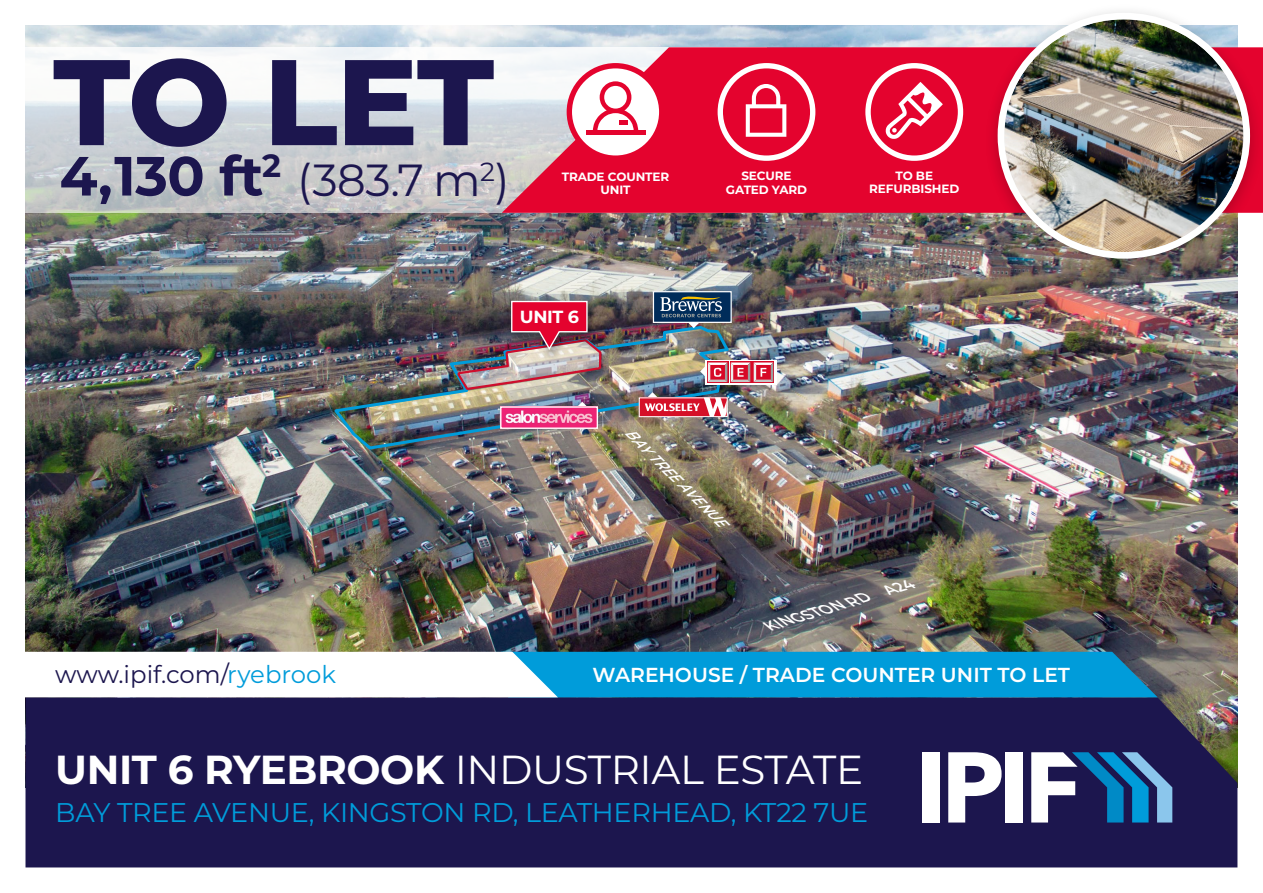
<style>
.page{position:relative;width:1263px;height:893px;background:#fff}
.page>*{position:absolute;margin:0;border:0;box-sizing:border-box;transform-origin:0 0}
.t1{font:800 121.5px "Montserrat";color:#1c164e}
.t2{font:700 55.2px "Montserrat";color:#1c164e}
.t3{font:44.85px "Montserrat";color:#1c164e}
.t4{font:40.5px "Montserrat";letter-spacing:-.01em;color:#fff}
.t5{font:27px "Montserrat";letter-spacing:-.01em;color:#009cda}
.t6{font:24.45px "Montserrat";color:#1c164e}
.t7{font:600 20.25px "Montserrat";color:#fff}
.t8{font:700 17.55px "Montserrat";color:#fff}
.t9{font:italic 600 14.7px "Montserrat";color:#fff}
.t10{font:italic 600 13.8px "Montserrat";color:#fff}
.t11{font:700 12px/13.5px "Montserrat";letter-spacing:-.01em;color:#fff;text-align:center}
.s1{color:#009cda}
.s2{font-weight:700}
</style>
<div class="page">
<img style="left:26px;top:26px;width:1211px;height:671px">
<svg style="left:26px;top:47px;width:476px;height:166px"></svg>
<div style="left:26px;top:697px;width:1211px;height:170px;background:#1c164e"></div>
<div style="left:923px;top:752px;width:17px;height:70px;background:#fff"></div>
<div style="left:1006px;top:752px;width:17px;height:70px;background:#fff"></div>
<svg style="left:948px;top:752px;width:53px;height:70px"></svg>
<svg style="left:1031px;top:752px;width:141px;height:70px"></svg>
<svg style="left:26px;top:652px;width:1132px;height:45px"></svg>
<svg style="left:502px;top:47px;width:482px;height:166px;background:#e43153"></svg>
<svg style="left:868px;top:66px;width:92px;height:92px;background:#e7284c"></svg>
<div style="left:865px;top:63px;width:98px;height:98px;border:5px solid #fff;border-radius:50%"></div>
<div style="left:984px;top:3px;width:279px;height:274px;background:#000;opacity:.22"></div>
<img style="left:1004px;top:19px;width:239px;height:233px">
<div style="left:998px;top:13px;width:252px;height:246px;border:7px solid #fff;border-radius:50%"></div>
<div style="left:569px;top:66px;width:93px;height:92px;background:#fff;border-radius:50%"></div>
<div style="left:567px;top:63px;width:97px;height:98px;border:5px solid #e4032e;border-radius:50%"></div>
<div style="left:720px;top:66px;width:93px;height:92px;background:#e4032e;border-radius:50%"></div>
<div style="left:718px;top:63px;width:97px;height:98px;border:5px solid #fff;border-radius:50%"></div>
<svg style="left:886px;top:82px;width:57px;height:57px"></svg>
<svg style="left:593px;top:81px;width:45px;height:49px"></svg>
<div style="left:586px;top:130px;width:59px;height:5px;background:#e4032e"></div>
<div style="left:619px;top:120px;width:9px;height:5px;background:#e4032e"></div>
<img style="left:330px;top:324px;width:402px;height:127px">
<svg style="left:577px;top:402px;width:11px;height:4px"></svg>
<img style="left:502px;top:408px;width:94px;height:19px">
<div style="left:500px;top:406px;width:98px;height:23px;border:1px solid #fff"></div>
<div style="left:639px;top:397px;width:88px;height:20px;background:#d51028"></div>
<svg style="left:645px;top:392px;width:82px;height:23px"></svg>
<div style="left:639px;top:397px;width:89px;height:20px;border:1px solid #fff"></div>
<div style="left:653px;top:292px;width:78px;height:30px;background:#002c5a"></div>
<svg style="left:660px;top:296px;width:62px;height:32px"></svg>
<div style="left:653px;top:291px;width:79px;height:32px;border:1px solid #fff"></div>
<svg style="left:705px;top:360px;width:71px;height:24px"></svg>
<div style="left:707px;top:362px;width:21px;height:21px;background:#d6112d"></div>
<div style="left:730px;top:362px;width:21px;height:21px;background:#d6122e"></div>
<svg style="left:753px;top:362px;width:21px;height:21px"></svg>
<svg style="left:700px;top:362px;width:73px;height:20px"></svg>
<img style="left:455px;top:300px;width:147px;height:92px">
<svg style="left:746px;top:84px;width:40px;height:53px"></svg>
<h1 class="t1" style="left:53px;top:13px;width:442px">TO LET</h1>
<h2 class="t2" style="left:60px;top:136px;width:205px">4,130 ft</h2>
<h3 class="t3" style="left:262px;top:149px;width:249px"><sup>2</sup> (383.7 m<sup>2</sup>)</h3>
<p class="t11" style="left:562px;top:169px;width:109px">TRADE COUNTER<br>UNIT</p>
<p class="t11" style="left:741px;top:168px;width:52px">SECURE</p>
<p class="t11" style="left:726px;top:182px;width:83px">GATED YARD</p>
<h3 class="t8" style="left:520px;top:304px;width:60px">UNIT 6</h3>
<p class="t11" style="left:869px;top:168px;width:92px">TO BE<br>REFURBISHED</p>
<p class="t10" style="left:633px;top:423px;width:136px;rotate:44deg">BAY TREE AVENUE</p>
<p class="t9" style="left:766px;top:615px;width:155px;rotate:-16deg">KINGSTON RD A24</p>
<h3 class="t6" style="left:55px;top:658px;width:282px">www.ipif.com/<span class="s1">ryebrook</span></h3>
<h3 class="t7" style="left:593px;top:660px;width:479px">WAREHOUSE / TRADE COUNTER UNIT TO LET</h3>
<h3 class="t4" style="left:55px;top:742px;width:809px"><span class="s2">UNIT 6 RYEBROOK</span> INDUSTRIAL ESTATE</h3>
<h3 class="t5" style="left:55px;top:794px;width:814px">BAY TREE AVENUE, KINGSTON RD, LEATHERHEAD, KT22 7UE</h3>
</div>
